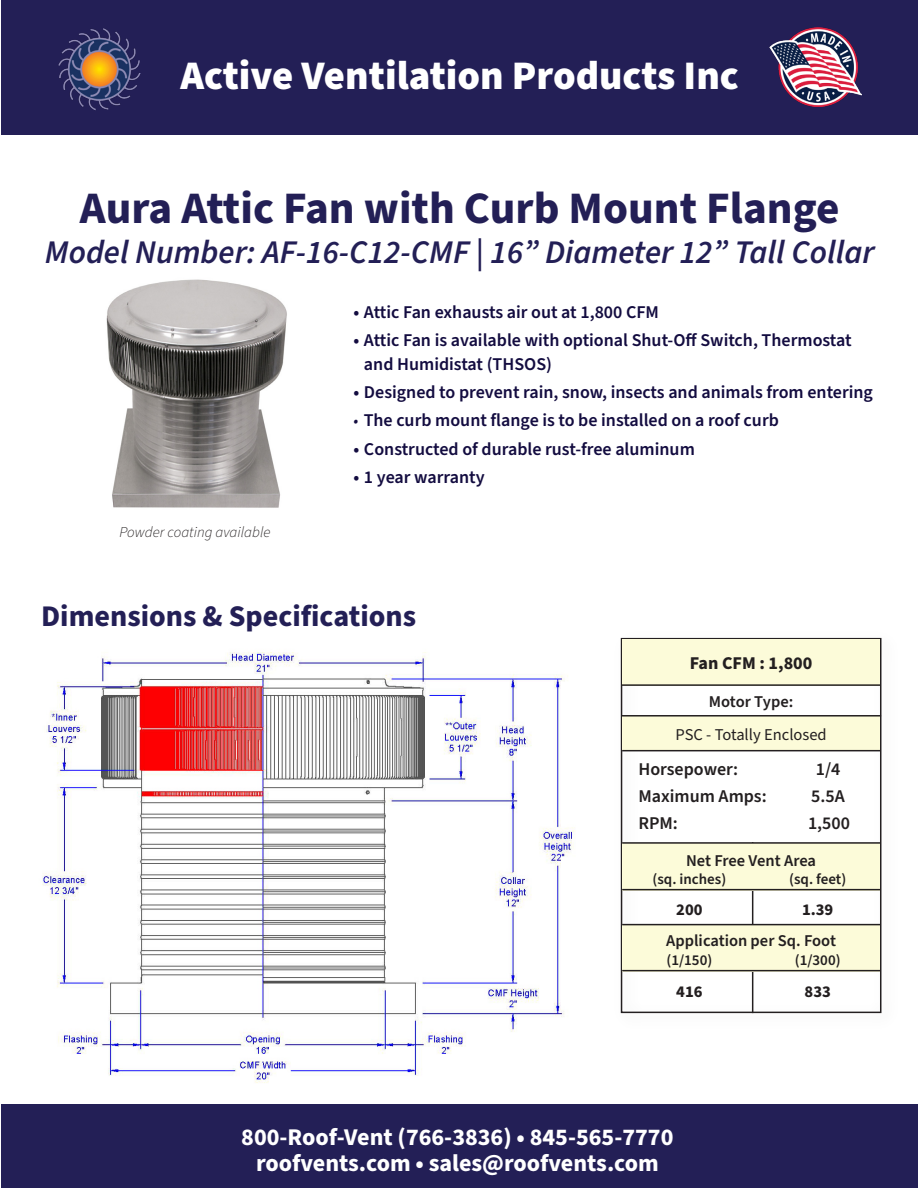
<style>
.page{position:relative;width:918px;height:1188px;background:#fff}
.page>*{position:absolute;margin:0;border:0;box-sizing:border-box;transform-origin:0 0}
.t1{font:700 45px "Source Sans Pro";color:#231f56}
.t2{font:900 40.5px "Source Sans Pro";color:#fff}
.t3{font:italic 600 33px "Source Sans Pro";color:#231f56}
.t4{font:700 30px "Source Sans Pro";color:#231f56}
.t5{font:700 24px/25.5px "Source Sans Pro";color:#fff;text-align:center}
.t6{font:600 18px/24px "Source Sans Pro";color:#130c40}
.t7{font:600 18px "Source Sans Pro";color:#231f20}
.t8{font:700 18px "Source Sans Pro";color:#231f20}
.t9{font:600 16.5px "Source Sans Pro";color:#231f20}
.t10{font:16.5px "Source Sans Pro";color:#231f20}
.t11{font:700 16.5px "Source Sans Pro";color:#231f20}
.t12{font:600 15px "Source Sans Pro";color:#231f20}
.t13{font:italic 300 15px "Source Sans Pro";color:#231f20}
.s1{font-weight:400;font-style:italic;font-size:16.5px}
</style>
<div class="page">
<div style="left:1px;top:0;width:917px;height:135px;background:#231f56"></div>
<img style="left:58px;top:28px;width:83px;height:83px">
<img style="left:769px;top:28px;width:92px;height:79px">
<div style="left:1px;top:1105px;width:917px;height:83px;background:#231f56"></div>
<img style="left:106px;top:279px;width:181px;height:229px">
<img style="left:42px;top:652px;width:533px;height:431px">
<div style="left:621px;top:638px;width:260px;height:375px;border:2px solid #231f20"></div>
<div style="left:622px;top:640px;width:258px;height:46px;background:#fcfbd9"></div>
<div style="left:622px;top:715px;width:258px;height:35px;background:#fcfbd9"></div>
<hr style="left:752px;top:842px;width:1px;height:171px;background:#231f20">
<hr style="left:622px;top:750px;width:259px;height:1px;background:#231f20">
<hr style="left:622px;top:684px;width:258px;height:2px;background:#231f20">
<hr style="left:621px;top:715px;width:260px;height:2px;background:#231f20">
<div style="left:622px;top:843px;width:258px;height:47px;background:#fcfbd9"></div>
<div style="left:622px;top:925px;width:258px;height:46px;background:#fcfbd9"></div>
<hr style="left:622px;top:842px;width:259px;height:2px;background:#231f20">
<hr style="left:622px;top:889px;width:259px;height:1px;background:#231f20">
<hr style="left:622px;top:924px;width:259px;height:1px;background:#231f20">
<hr style="left:622px;top:970px;width:259px;height:1px;background:#231f20">
<h2 class="t2" style="left:180px;top:48px;width:560px">Active Ventilation Products Inc</h2>
<p class="t1" style="left:80px;top:178px;width:761px">Aura Attic Fan with Curb Mount Flange</p>
<p class="t3" style="left:45px;top:230px;width:831px">Model Number: AF-16-C12-CMF | 16” Diameter 12” Tall Collar</p>
<p class="t13" style="left:119px;top:522px;width:153px">Powder coating available</p>
<p class="t6" style="left:354px;top:300px;width:307px">• Attic Fan exhausts air out at 1,800 CFM</p>
<p class="t6" style="left:364px;top:328px;width:489px;text-indent:-10px">• Attic Fan is available with optional Shut-Off Switch, Thermostat and Humidistat (THSOS)</p>
<p class="t6" style="left:354px;top:381px;width:521px">• Designed to prevent rain, snow, insects and animals from entering</p>
<p class="t6" style="left:354px;top:409px;width:427px"><span class="s1">•</span> The curb mount flange is to be installed on a roof curb</p>
<p class="t6" style="left:354px;top:437px;width:343px">• Constructed of durable rust-free aluminum</p>
<p class="t6" style="left:354px;top:466px;width:133px">• 1 year warranty</p>
<p class="t4" style="left:41px;top:596px;width:376px">Dimensions &amp; Specifications</p>
<p class="t8" style="left:690px;top:651px;width:124px">Fan CFM : 1,800</p>
<p class="t9" style="left:709px;top:690px;width:86px">Motor Type:</p>
<p class="t10" style="left:676px;top:723px;width:153px">PSC - Totally Enclosed</p>
<p class="t7" style="left:638px;top:757px;width:101px">Horsepower:</p>
<p class="t7" style="left:816px;top:757px;width:26px">1/4</p>
<p class="t7" style="left:638px;top:784px;width:130px">Maximum Amps:</p>
<p class="t7" style="left:811px;top:784px;width:35px">5.5A</p>
<p class="t7" style="left:638px;top:811px;width:41px">RPM:</p>
<p class="t7" style="left:808px;top:811px;width:44px">1,500</p>
<p class="t9" style="left:686px;top:849px;width:132px">Net Free Vent Area</p>
<p class="t12" style="left:653px;top:869px;width:75px">(sq. inches)</p>
<p class="t11" style="left:676px;top:899px;width:28px">200</p>
<p class="t12" style="left:789px;top:869px;width:59px">(sq. feet)</p>
<p class="t11" style="left:802px;top:899px;width:33px">1.39</p>
<p class="t9" style="left:666px;top:930px;width:171px">Application per Sq. Foot</p>
<p class="t12" style="left:667px;top:950px;width:47px">(1/150)</p>
<p class="t11" style="left:676px;top:981px;width:28px">416</p>
<p class="t12" style="left:795px;top:950px;width:47px">(1/300)</p>
<p class="t11" style="left:805px;top:981px;width:28px">833</p>
<h3 class="t5" style="left:241px;top:1125px;width:434px">800-Roof-Vent (766-3836) • 845-565-7770 roofvents.com • sales@roofvents.com</h3>
</div>
